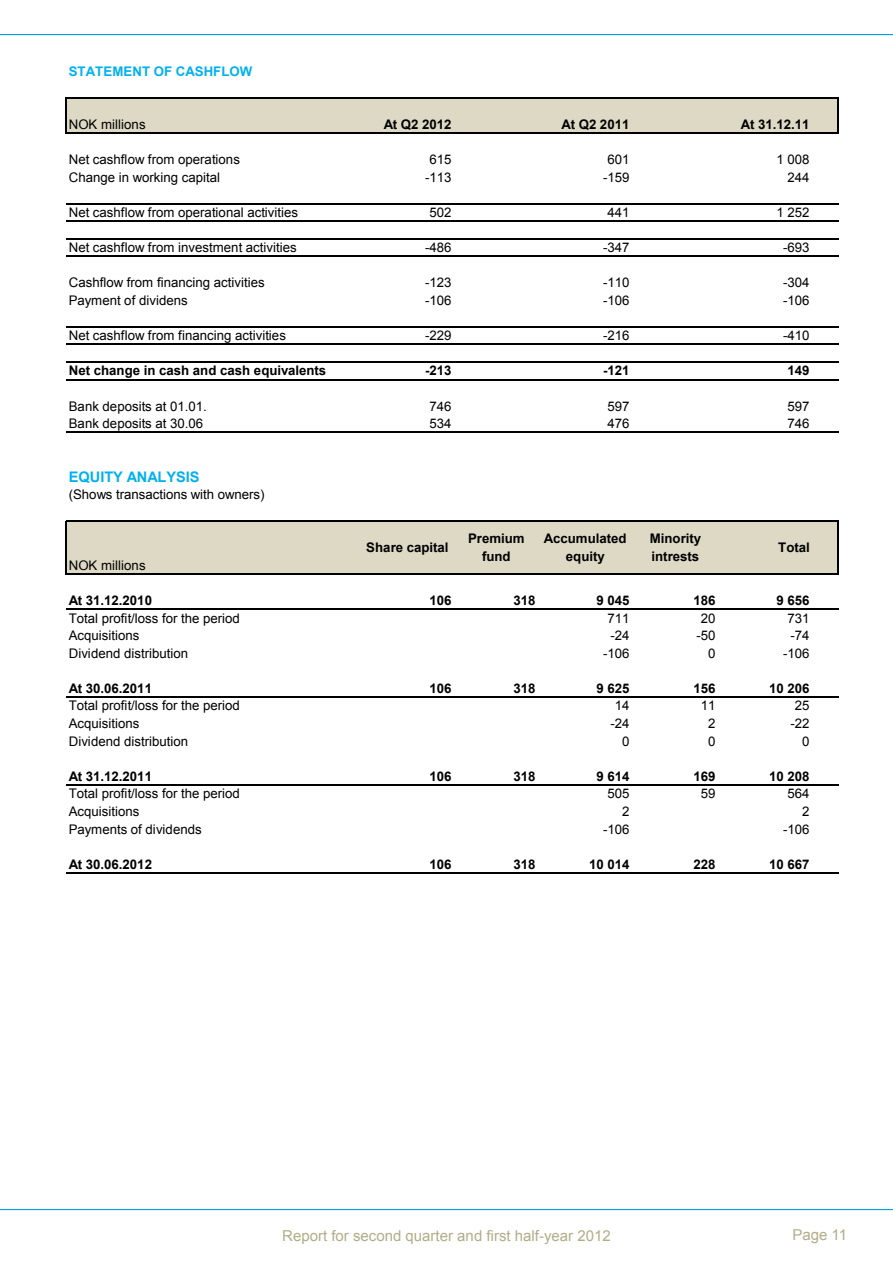
<style>
.page{position:relative;width:893px;height:1263px;background:#fff}
.page>*{position:absolute;margin:0;border:0;box-sizing:border-box;transform-origin:0 0}
.t1{font:15px "Arial";color:#b1ad88}
.t2{font:700 14.55px "Arial";letter-spacing:-.005em;color:#00b0f0}
.t3{font:13.2px "Arial";color:#000}
.t4{font:700 13.2px/17.2px "Arial";color:#000;text-align:center}
.t5{font:700 13.2px "Arial";letter-spacing:.005em;color:#00b0f0}
</style>
<div class="page">
<hr style="left:0;top:34px;width:893px;height:1px;background:#009fe3">
<hr style="left:0;top:1209px;width:893px;height:1px;background:#009fe3">
<div style="left:67px;top:98px;width:772px;height:36px;background:#ddd9c4"></div>
<div style="left:67px;top:521px;width:772px;height:53px;background:#ddd9c4"></div>
<hr style="left:65px;top:98px;width:2px;height:36px;background:#000">
<hr style="left:838px;top:99px;width:1px;height:35px;background:#000">
<hr style="left:65px;top:521px;width:2px;height:53px;background:#000">
<hr style="left:838px;top:522px;width:1px;height:52px;background:#000">
<hr style="left:67px;top:98px;width:772px;height:1px;background:#000">
<hr style="left:67px;top:133px;width:772px;height:1px;background:#000">
<hr style="left:66px;top:203px;width:773px;height:1px;background:#000">
<hr style="left:66px;top:221px;width:773px;height:1px;background:#000">
<hr style="left:66px;top:238px;width:773px;height:1px;background:#000">
<hr style="left:66px;top:256px;width:773px;height:1px;background:#000">
<hr style="left:66px;top:326px;width:773px;height:1px;background:#000">
<hr style="left:66px;top:344px;width:773px;height:1px;background:#000">
<hr style="left:66px;top:361px;width:773px;height:1px;background:#000">
<hr style="left:66px;top:379px;width:773px;height:1px;background:#000">
<hr style="left:66px;top:432px;width:773px;height:1px;background:#000">
<hr style="left:67px;top:521px;width:772px;height:1px;background:#000">
<hr style="left:67px;top:573px;width:772px;height:1px;background:#000">
<hr style="left:66px;top:608px;width:773px;height:2px;background:#000">
<hr style="left:66px;top:696px;width:773px;height:2px;background:#000">
<hr style="left:66px;top:784px;width:773px;height:1px;background:#000">
<hr style="left:66px;top:872px;width:773px;height:1px;background:#000">
<p class="t5" style="left:69px;top:63px;width:185px">STATEMENT OF CASHFLOW</p>
<p class="t3" style="left:69px;top:116px;width:78px">NOK millions</p>
<p class="t4" style="left:384px;top:116px;width:69px">At Q2 2012</p>
<p class="t4" style="left:562px;top:116px;width:69px">At Q2 2011</p>
<p class="t4" style="left:741px;top:116px;width:70px">At 31.12.11</p>
<p class="t3" style="left:69px;top:151px;width:173px">Net cashflow from operations</p>
<p class="t3" style="left:429px;top:151px;width:24px">615</p>
<p class="t3" style="left:607px;top:151px;width:24px">601</p>
<p class="t3" style="left:776px;top:151px;width:35px">1 008</p>
<p class="t3" style="left:69px;top:169px;width:153px">Change in working capital</p>
<p class="t3" style="left:425px;top:169px;width:28px">-113</p>
<p class="t3" style="left:603px;top:169px;width:28px">-159</p>
<p class="t3" style="left:787px;top:169px;width:24px">244</p>
<p class="t3" style="left:69px;top:204px;width:231px">Net cashflow from operational activities</p>
<p class="t3" style="left:429px;top:204px;width:24px">502</p>
<p class="t3" style="left:607px;top:204px;width:24px">441</p>
<p class="t3" style="left:776px;top:204px;width:35px">1 252</p>
<p class="t3" style="left:69px;top:239px;width:229px">Net cashflow from investment activities</p>
<p class="t3" style="left:425px;top:239px;width:28px">-486</p>
<p class="t3" style="left:603px;top:239px;width:28px">-347</p>
<p class="t3" style="left:783px;top:239px;width:28px">-693</p>
<p class="t3" style="left:69px;top:274px;width:198px">Cashflow from financing activities</p>
<p class="t3" style="left:425px;top:274px;width:28px">-123</p>
<p class="t3" style="left:603px;top:274px;width:28px">-110</p>
<p class="t3" style="left:783px;top:274px;width:28px">-304</p>
<p class="t3" style="left:69px;top:292px;width:121px">Payment of dividens</p>
<p class="t3" style="left:425px;top:292px;width:28px">-106</p>
<p class="t3" style="left:603px;top:292px;width:28px">-106</p>
<p class="t3" style="left:783px;top:292px;width:28px">-106</p>
<p class="t3" style="left:69px;top:327px;width:219px">Net cashflow from financing activities</p>
<p class="t3" style="left:425px;top:327px;width:28px">-229</p>
<p class="t3" style="left:603px;top:327px;width:28px">-216</p>
<p class="t3" style="left:783px;top:327px;width:28px">-410</p>
<p class="t4" style="left:69px;top:362px;width:259px">Net change in cash and cash equivalents</p>
<p class="t4" style="left:425px;top:362px;width:28px">-213</p>
<p class="t4" style="left:603px;top:362px;width:28px">-121</p>
<p class="t4" style="left:787px;top:362px;width:24px">149</p>
<p class="t3" style="left:69px;top:397px;width:140px">Bank deposits at 01.01.</p>
<p class="t3" style="left:429px;top:397px;width:24px">746</p>
<p class="t3" style="left:607px;top:397px;width:24px">597</p>
<p class="t3" style="left:787px;top:397px;width:24px">597</p>
<p class="t3" style="left:69px;top:415px;width:136px">Bank deposits at 30.06</p>
<p class="t3" style="left:429px;top:415px;width:24px">534</p>
<p class="t3" style="left:607px;top:415px;width:24px">476</p>
<p class="t3" style="left:787px;top:415px;width:24px">746</p>
<p class="t2" style="left:69px;top:467px;width:132px">EQUITY ANALYSIS</p>
<p class="t3" style="left:69px;top:486px;width:197px">(Shows transactions with owners)</p>
<p class="t3" style="left:69px;top:556px;width:78px">NOK millions</p>
<p class="t4" style="left:366px;top:539px;width:84px">Share capital</p>
<p class="t4" style="left:468px;top:530px;width:58px">Premium fund</p>
<p class="t4" style="left:544px;top:530px;width:84px">Accumulated equity</p>
<p class="t4" style="left:650px;top:530px;width:53px;text-align:left">Minority intrests</p>
<p class="t4" style="left:778px;top:539px;width:33px">Total</p>
<p class="t4" style="left:69px;top:592px;width:85px">At 31.12.2010</p>
<p class="t4" style="left:429px;top:592px;width:24px">106</p>
<p class="t4" style="left:513px;top:592px;width:24px">318</p>
<p class="t4" style="left:596px;top:592px;width:35px">9 045</p>
<p class="t4" style="left:693px;top:592px;width:24px">186</p>
<p class="t4" style="left:776px;top:592px;width:35px">9 656</p>
<p class="t3" style="left:69px;top:609px;width:173px">Total profit/loss for the period</p>
<p class="t3" style="left:607px;top:609px;width:24px">711</p>
<p class="t3" style="left:701px;top:609px;width:16px">20</p>
<p class="t3" style="left:787px;top:609px;width:24px">731</p>
<p class="t3" style="left:69px;top:627px;width:72px">Acquisitions</p>
<p class="t3" style="left:610px;top:627px;width:21px">-24</p>
<p class="t3" style="left:696px;top:627px;width:21px">-50</p>
<p class="t3" style="left:790px;top:627px;width:21px">-74</p>
<p class="t3" style="left:69px;top:644px;width:121px">Dividend distribution</p>
<p class="t3" style="left:603px;top:644px;width:28px">-106</p>
<p class="t3" style="left:708px;top:644px;width:9px">0</p>
<p class="t3" style="left:783px;top:644px;width:28px">-106</p>
<p class="t4" style="left:69px;top:680px;width:85px">At 30.06.2011</p>
<p class="t4" style="left:429px;top:680px;width:24px">106</p>
<p class="t4" style="left:513px;top:680px;width:24px">318</p>
<p class="t4" style="left:596px;top:680px;width:35px">9 625</p>
<p class="t4" style="left:693px;top:680px;width:24px">156</p>
<p class="t4" style="left:769px;top:680px;width:42px">10 206</p>
<p class="t3" style="left:69px;top:697px;width:173px">Total profit/loss for the period</p>
<p class="t3" style="left:615px;top:697px;width:16px">14</p>
<p class="t3" style="left:701px;top:697px;width:16px">11</p>
<p class="t3" style="left:795px;top:697px;width:16px">25</p>
<p class="t3" style="left:69px;top:715px;width:72px">Acquisitions</p>
<p class="t3" style="left:610px;top:715px;width:21px">-24</p>
<p class="t3" style="left:708px;top:715px;width:9px">2</p>
<p class="t3" style="left:790px;top:715px;width:21px">-22</p>
<p class="t3" style="left:69px;top:732px;width:121px">Dividend distribution</p>
<p class="t3" style="left:622px;top:732px;width:9px">0</p>
<p class="t3" style="left:708px;top:732px;width:9px">0</p>
<p class="t3" style="left:802px;top:732px;width:9px">0</p>
<p class="t4" style="left:69px;top:768px;width:85px">At 31.12.2011</p>
<p class="t4" style="left:429px;top:768px;width:24px">106</p>
<p class="t4" style="left:513px;top:768px;width:24px">318</p>
<p class="t4" style="left:596px;top:768px;width:35px">9 614</p>
<p class="t4" style="left:693px;top:768px;width:24px">169</p>
<p class="t4" style="left:769px;top:768px;width:42px">10 208</p>
<p class="t3" style="left:69px;top:785px;width:173px">Total profit/loss for the period</p>
<p class="t3" style="left:607px;top:785px;width:24px">505</p>
<p class="t3" style="left:701px;top:785px;width:16px">59</p>
<p class="t3" style="left:787px;top:785px;width:24px">564</p>
<p class="t3" style="left:69px;top:803px;width:72px">Acquisitions</p>
<p class="t3" style="left:622px;top:803px;width:9px">2</p>
<p class="t3" style="left:802px;top:803px;width:9px">2</p>
<p class="t3" style="left:69px;top:820px;width:135px">Payments of dividends</p>
<p class="t3" style="left:603px;top:820px;width:28px">-106</p>
<p class="t3" style="left:783px;top:820px;width:28px">-106</p>
<p class="t4" style="left:69px;top:856px;width:85px">At 30.06.2012</p>
<p class="t4" style="left:429px;top:856px;width:24px">106</p>
<p class="t4" style="left:513px;top:856px;width:24px">318</p>
<p class="t4" style="left:589px;top:856px;width:42px">10 014</p>
<p class="t4" style="left:693px;top:856px;width:24px">228</p>
<p class="t4" style="left:769px;top:856px;width:42px">10 667</p>
<p class="t1" style="left:282px;top:1226px;width:330px">Report for second quarter and first half-year 2012</p>
<p class="t1" style="left:792px;top:1225px;width:56px">Page 11</p>
</div>
